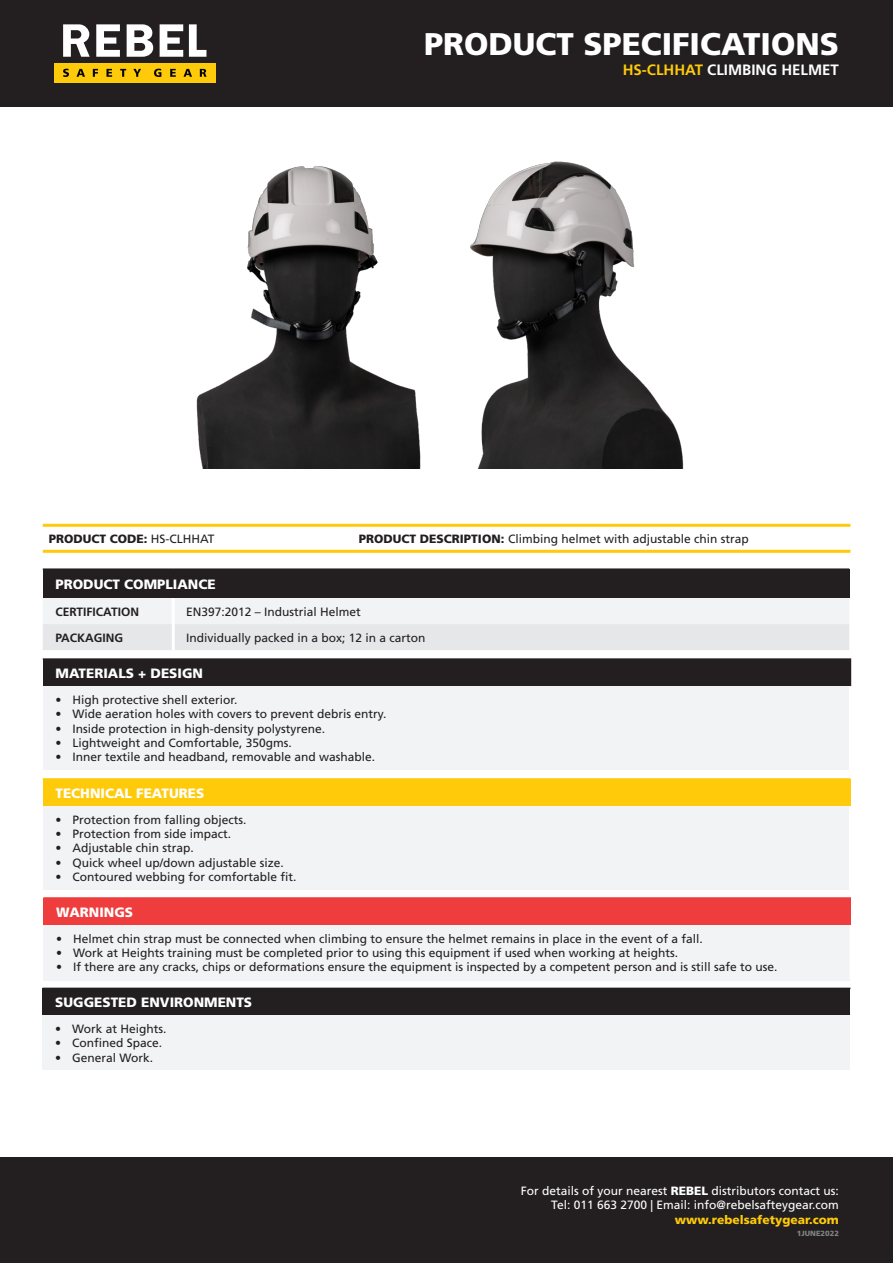
<style>
.page{position:relative;width:893px;height:1263px;background:#fff}
.page>*{position:absolute;margin:0;border:0;box-sizing:border-box;transform-origin:0 0}
.t1{font:900 31.35px "Frutiger LT Std";color:#fff}
.t2{font:700 15px "Frutiger LT Std";color:#fff}
.Table_heading{font:900 13.5px "Frutiger LT Std";color:#fff}
.Table_text{font:12px "Frutiger LT Std";color:#231f20}
.t3{font:12px/14.4px "Frutiger LT Std";color:#fff;text-align:right}
.t4{font:900 12px "Frutiger LT Std";color:#feca0a}
.Table_Heading_2{font:700 12px "Frutiger LT Std";color:#231f20}
.t5{font:900 12px "Frutiger LT Std";color:#231f20}
.t6{font:900 7.5px "Frutiger LT Std";color:#808285}
.s1{color:#feca0a}
.s2{font-weight:400}
.s3{font-weight:900}
</style>
<div class="page">
<div style="left:0;top:0;width:893px;height:107px;background:#231f20"></div>
<div style="left:0;top:1157px;width:893px;height:106px;background:#231f20"></div>
<div style="left:54px;top:63px;width:162px;height:20px;background:#feca0a"></div>
<svg style="left:63px;top:24px;width:143px;height:33px"></svg>
<svg style="left:63px;top:69px;width:143px;height:8px"></svg>
<div style="left:43px;top:569px;width:806px;height:29px;background:#231f20"></div>
<svg style="left:43px;top:598px;width:806px;height:52px"></svg>
<hr style="left:172px;top:598px;width:3px;height:26px;background:#fff">
<hr style="left:172px;top:624px;width:3px;height:26px;background:#fff">
<hr style="left:43px;top:568px;width:130px;height:2px;background:#231f20">
<hr style="left:173px;top:568px;width:676px;height:2px;background:#231f20">
<hr style="left:43px;top:524px;width:310px;height:3px;background:#feca0a">
<hr style="left:353px;top:524px;width:497px;height:3px;background:#feca0a">
<hr style="left:43px;top:550px;width:310px;height:3px;background:#feca0a">
<hr style="left:353px;top:550px;width:497px;height:3px;background:#feca0a">
<div style="left:43px;top:988px;width:807px;height:27px;background:#231f20"></div>
<div style="left:43px;top:1015px;width:807px;height:55px;background:#f2f3f4"></div>
<div style="left:43px;top:659px;width:807px;height:27px;background:#231f20"></div>
<div style="left:43px;top:686px;width:807px;height:84px;background:#f2f3f4"></div>
<svg style="left:850px;top:660px;width:1px;height:26px"></svg>
<hr style="left:849px;top:686px;width:3px;height:84px;background:#fff">
<hr style="left:43px;top:658px;width:808px;height:2px;background:#231f20">
<div style="left:43px;top:779px;width:807px;height:27px;background:#feca0a"></div>
<div style="left:43px;top:806px;width:807px;height:84px;background:#f2f3f4"></div>
<hr style="left:43px;top:778px;width:807px;height:2px;background:#feca0a">
<hr style="left:849px;top:806px;width:3px;height:84px;background:#fff">
<div style="left:43px;top:898px;width:808px;height:27px;background:#ee3d3c"></div>
<div style="left:43px;top:925px;width:808px;height:55px;background:#f2f3f4"></div>
<hr style="left:43px;top:897px;width:808px;height:2px;background:#ee3d3c">
<hr style="left:849px;top:925px;width:3px;height:55px;background:#fff">
<img style="left:196px;top:166px;width:225px;height:303px">
<img style="left:470px;top:161px;width:214px;height:308px">
<p class="t1" style="left:424px;top:25px;width:416px">PRODUCT SPECIFICATIONS</p>
<p class="t2" style="left:623px;top:61px;width:218px"><span class="s1">HS-CLHHAT</span> CLIMBING HELMET</p>
<p class="t5" style="left:49px;top:531px;width:167px">PRODUCT CODE: <span class="s2">HS-CLHHAT</span></p>
<p class="Table_text" style="left:359px;top:531px;width:391px"><span class="s3">PRODUCT DESCRIPTION:</span> Climbing helmet with adjustable chin strap</p>
<p class="Table_heading" style="left:56px;top:576px;width:162px">PRODUCT COMPLIANCE</p>
<p class="Table_Heading_2" style="left:56px;top:604px;width:85px">CERTIFICATION</p>
<p class="Table_text" style="left:186px;top:604px;width:176px">EN397:2012 – Industrial Helmet</p>
<p class="Table_Heading_2" style="left:56px;top:630px;width:69px">PACKAGING</p>
<p class="Table_text" style="left:186px;top:630px;width:241px">Individually packed in a box; 12 in a carton</p>
<p class="Table_heading" style="left:56px;top:665px;width:149px">MATERIALS + DESIGN</p>
<p class="Table_text" style="left:56px;top:692px;width:183px">• High protective shell exterior.</p>
<p class="Table_text" style="left:56px;top:707px;width:332px">• Wide aeration holes with covers to prevent debris entry.</p>
<p class="Table_text" style="left:56px;top:721px;width:271px">• Inside protection in high-density polystyrene.</p>
<p class="Table_text" style="left:56px;top:736px;width:238px">• Lightweight and Comfortable, 350gms.</p>
<p class="Table_text" style="left:56px;top:750px;width:321px">• Inner textile and headband, removable and washable.</p>
<p class="Table_heading" style="left:56px;top:785px;width:150px">TECHNICAL FEATURES</p>
<p class="Table_text" style="left:56px;top:812px;width:193px">• Protection from falling objects.</p>
<p class="Table_text" style="left:56px;top:827px;width:177px">• Protection from side impact.</p>
<p class="Table_text" style="left:56px;top:841px;width:140px">• Adjustable chin strap.</p>
<p class="Table_text" style="left:56px;top:855px;width:230px">• Quick wheel up/down adjustable size.</p>
<p class="Table_text" style="left:56px;top:870px;width:243px">• Contoured webbing for comfortable fit.</p>
<p class="Table_heading" style="left:56px;top:904px;width:79px">WARNINGS</p>
<p class="Table_text" style="left:56px;top:931px;width:648px">• Helmet chin strap must be connected when climbing to ensure the helmet remains in place in the event of a fall.</p>
<p class="Table_text" style="left:56px;top:946px;width:624px">• Work at Heights training must be completed prior to using this equipment if used when working at heights.</p>
<p class="Table_text" style="left:56px;top:960px;width:723px">• If there are any cracks, chips or deformations ensure the equipment is inspected by a competent person and is still safe to use.</p>
<p class="Table_heading" style="left:55px;top:994px;width:198px">SUGGESTED ENVIRONMENTS</p>
<p class="Table_text" style="left:55px;top:1022px;width:113px">• Work at Heights.</p>
<p class="Table_text" style="left:55px;top:1036px;width:109px">• Confined Space.</p>
<p class="Table_text" style="left:55px;top:1050px;width:100px">• General Work.</p>
<p class="t3" style="left:521px;top:1184px;width:320px">For details of your nearest <span class="s3">REBEL</span> distributors contact us:<br>Tel: 011 663 2700 | Email: info@rebelsafteygear.com</p>
<p class="t4" style="left:675px;top:1212px;width:166px">www.rebelsafetygear.com</p>
<p class="t6" style="left:797px;top:1228px;width:44px">1JUNE2022</p>
</div>
